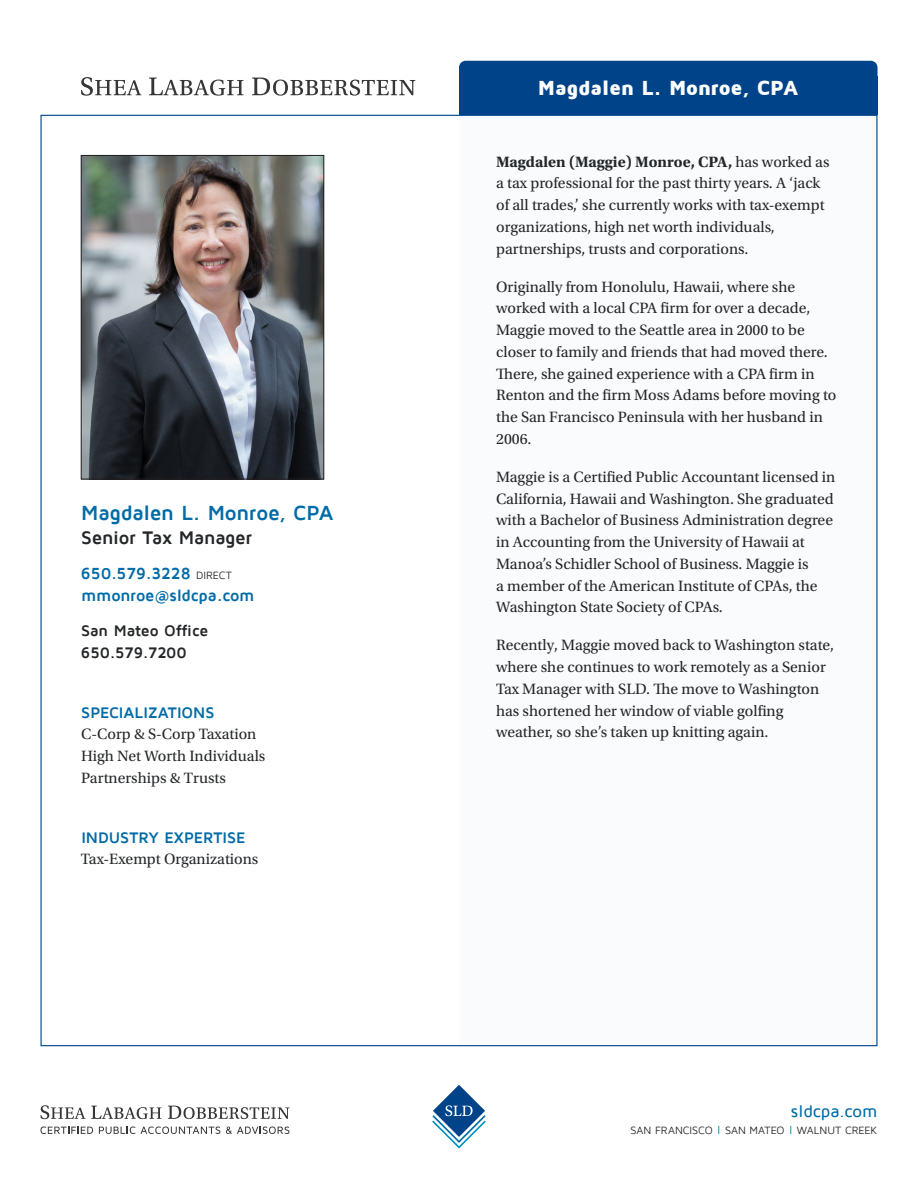
<style>
.page{position:relative;width:918px;height:1188px;background:#fff}
.page>*{position:absolute;margin:0;border:0;box-sizing:border-box;transform-origin:0 0}
.t1{font:900 21px "Maven Pro";letter-spacing:-.015em;color:#fff}
.contact_block_-_name{font:700 21px "Maven Pro";letter-spacing:-.015em;color:#006ba7}
.contact_block_-_titl{font:700 18.75px "Maven Pro";letter-spacing:-.015em;color:#242729}
.t2{font:500 16.95px "Maven Pro";color:#006ba7}
.contact_block_-_ph{font:700 16.5px/21.8px "Maven Pro";letter-spacing:-.01em;color:#006ba7}
.bio-body{font:15.75px/21.8px "Utopia Std";color:#242729}
.contact_block_-_labe{font:700 15.75px "Maven Pro";letter-spacing:-.005em;color:#006ba7}
.contact_block_-_main{font:700 15.75px/21.8px "Maven Pro";letter-spacing:-.01em;color:#242729}
.t3{font:10.8px "Maven Pro";letter-spacing:-.005em;color:#242729}
.s1{font-weight:400;font-size:10.8px;color:#242729}
.s2{font-weight:700}
.s3{color:#006ba7}
</style>
<div class="page">
<div style="left:459px;top:115px;width:419px;height:931px;background:#f9fbfd"></div>
<div style="left:459px;top:61px;width:419px;height:27px;background:#004389;border-radius:7px"></div>
<div style="left:459px;top:76px;width:419px;height:39px;background:#004389"></div>
<img style="left:83px;top:157px;width:239px;height:320px">
<div style="left:81px;top:155px;width:243px;height:324px;border:1px solid #231f20"></div>
<svg style="left:432px;top:1085px;width:54px;height:64px"></svg>
<svg style="left:40px;top:1105px;width:45px;height:14px"></svg>
<svg style="left:91px;top:1106px;width:70px;height:13px"></svg>
<svg style="left:168px;top:1106px;width:121px;height:13px"></svg>
<svg style="left:41px;top:1127px;width:52px;height:7px"></svg>
<svg style="left:99px;top:1127px;width:121px;height:7px"></svg>
<svg style="left:226px;top:1127px;width:63px;height:7px"></svg>
<svg style="left:81px;top:77px;width:60px;height:19px"></svg>
<svg style="left:149px;top:78px;width:94px;height:18px"></svg>
<svg style="left:252px;top:78px;width:163px;height:18px"></svg>
<p class="contact_block_-_name" style="left:81px;top:502px;width:254px">Magdalen L. Monroe, CPA</p>
<p class="contact_block_-_titl" style="left:81px;top:528px;width:173px">Senior Tax Manager</p>
<p class="contact_block_-_ph" style="left:81px;top:563px;width:175px">650.579.3228 <span class="s1">DIRECT </span>mmonroe@sldcpa.com</p>
<p class="contact_block_-_main" style="left:81px;top:620px;width:129px">San Mateo Office<br>650.579.7200</p>
<p class="contact_block_-_labe" style="left:81px;top:704px;width:135px">SPECIALIZATIONS</p>
<p class="bio-body" style="left:81px;top:724px;width:177px">C-Corp &amp; S-Corp Taxation</p>
<p class="bio-body" style="left:81px;top:746px;width:186px">High Net Worth Individuals</p>
<p class="bio-body" style="left:81px;top:767px;width:146px">Partnerships &amp; Trusts</p>
<p class="contact_block_-_labe" style="left:81px;top:829px;width:165px">INDUSTRY EXPERTISE</p>
<p class="bio-body" style="left:81px;top:849px;width:179px">Tax-Exempt Organizations</p>
<p class="t1" style="left:538px;top:77px;width:262px">Magdalen L. Monroe, CPA</p>
<p class="bio-body" style="left:496px;top:151px;width:335px"><span class="s2">Magdalen (Maggie) Monroe, CPA,</span> has worked as a tax professional for the past thirty years. A ‘jack of all trades,’ she currently works with tax-exempt organizations, high net worth individuals, partnerships, trusts and corporations.</p>
<p class="bio-body" style="left:496px;top:276px;width:342px">Originally from Honolulu, Hawaii, where she worked with a local CPA firm for over a decade, Maggie moved to the Seattle area in 2000 to be closer to family and friends that had moved there.<br>There, she gained experience with a CPA firm in Renton and the firm Moss Adams before moving to the San Francisco Peninsula with her husband in 2006.</p>
<p class="bio-body" style="left:496px;top:466px;width:341px">Maggie is a Certified Public Accountant licensed in California, Hawaii and Washington. She graduated with a Bachelor of Business Administration degree in Accounting from the University of Hawaii at Manoa’s Schidler School of Business. Maggie is<br>a member of the American Institute of CPAs, the Washington State Society of CPAs.</p>
<p class="bio-body" style="left:496px;top:635px;width:339px">Recently, Maggie moved back to Washington state, where she continues to work remotely as a Senior Tax Manager with SLD. The move to Washington has shortened her window of viable golfing weather, so she’s taken up knitting again.</p>
<p class="t2" style="left:791px;top:1102px;width:88px">sldcpa.com</p>
<p class="t3" style="left:631px;top:1125px;width:248px">SAN FRANCISCO <span class="s3">|</span> SAN MATEO <span class="s3">|</span> WALNUT CREEK</p>
</div>
